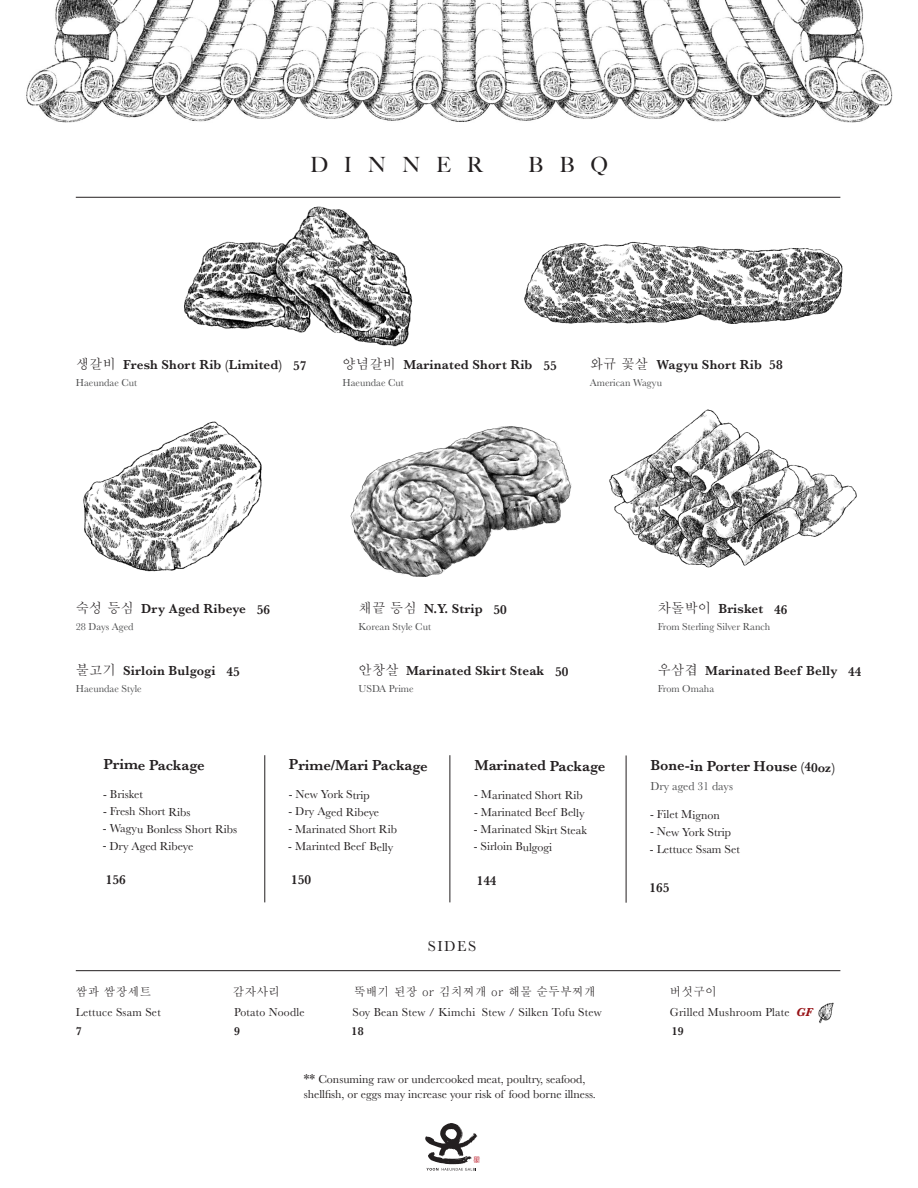
<style>
.page{position:relative;width:918px;height:1188px;background:#fff}
.page>*{position:absolute;margin:0;border:0;box-sizing:border-box;transform-origin:0 0}
.t1{font:500 21px "Big Caslon";letter-spacing:.75em;color:#231f20}
.t2{font:600 15px "Baskerville";color:#231f20}
.t3{font:15px "Baskerville";letter-spacing:.1em;color:#231f20}
.t4{font:600 13.5px "Baskerville";letter-spacing:.01em;color:#231f20}
.t5{font:12px/15px "Baskerville";color:#231f20}
.t6{font:12px "Baskerville";letter-spacing:.02em;color:#231f20}
.t7{font:12px "Baskerville";letter-spacing:-.01em;color:#4b4c4d}
.t8{font:600 12px "Baskerville";color:#231f20}
.t9{font:italic 700 12px "Baskerville";color:#971216}
.t10{font:500 11.7px "Adobe Myungjo Std";letter-spacing:.04em;color:#231f20}
.t11{font:10.5px "Baskerville";color:#4b4c4d}
.s1{font-family:"Adobe Myungjo Std";font-weight:500}
.s2{font-size:13.5px}
</style>
<div class="page">
<img style="left:172px;top:196px;width:260px;height:151px">
<svg style="left:425px;top:1123px;width:55px;height:48px"></svg>
<img style="left:83px;top:421px;width:179px;height:151px">
<img style="left:609px;top:409px;width:248px;height:159px">
<img style="left:524px;top:242px;width:319px;height:82px">
<img style="left:26px;top:0;width:867px;height:123px">
<hr style="left:264px;top:755px;width:1px;height:147px;background:#231f20">
<hr style="left:450px;top:755px;width:1px;height:147px;background:#231f20">
<hr style="left:76px;top:970px;width:764px;height:1px;background:#231f20">
<hr style="left:76px;top:197px;width:764px;height:1px;background:#231f20">
<img style="left:818px;top:1003px;width:16px;height:20px">
<hr style="left:626px;top:755px;width:1px;height:148px;background:#231f20">
<img style="left:350px;top:426px;width:222px;height:151px">
<p class="t1" style="left:310px;top:148px;width:174px">DINNER</p>
<p class="t1" style="left:528px;top:148px;width:81px">BBQ</p>
<p class="t4" style="left:76px;top:355px;width:232px"><span class="s1">생갈비</span> Fresh Short Rib (Limited) 57</p>
<p class="t11" style="left:76px;top:376px;width:63px">Haeundae Cut</p>
<p class="t4" style="left:343px;top:355px;width:216px"><span class="s1">양념갈비</span> Marinated Short Rib 55</p>
<p class="t11" style="left:343px;top:376px;width:63px">Haeundae Cut</p>
<p class="t4" style="left:590px;top:355px;width:194px"><span class="s1">와규 꽃살</span> Wagyu Short Rib 58</p>
<p class="t11" style="left:590px;top:376px;width:74px">American Wagyu</p>
<p class="t4" style="left:76px;top:599px;width:196px"><span class="s1">숙성 등심</span> Dry Aged Ribeye 56</p>
<p class="t11" style="left:76px;top:620px;width:59px">28 Days Aged</p>
<p class="t4" style="left:76px;top:661px;width:165px"><span class="s1">불고기</span> Sirloin Bulgogi 45</p>
<p class="t11" style="left:76px;top:682px;width:67px">Haeundae Style</p>
<p class="t4" style="left:359px;top:599px;width:150px"><span class="s1">채끝 등심</span> N.Y. Strip 50</p>
<p class="t11" style="left:359px;top:620px;width:74px">Korean Style Cut</p>
<p class="t4" style="left:359px;top:661px;width:211px"><span class="s1">안창살</span> Marinated Skirt Steak 50</p>
<p class="t11" style="left:359px;top:682px;width:57px">USDA Prime</p>
<p class="t4" style="left:658px;top:599px;width:131px"><span class="s1">차돌박이</span> Brisket 46</p>
<p class="t11" style="left:658px;top:620px;width:114px">From Sterling Silver Ranch</p>
<p class="t4" style="left:658px;top:661px;width:205px"><span class="s1">우삼겹</span> Marinated Beef Belly 44</p>
<p class="t11" style="left:658px;top:682px;width:58px">From Omaha</p>
<p class="t2" style="left:103px;top:754px;width:103px">Prime Package</p>
<p class="t5" style="left:103px;top:787px;width:41px">- Brisket</p>
<p class="t5" style="left:103px;top:804px;width:89px">- Fresh Short Ribs</p>
<p class="t5" style="left:103px;top:822px;width:136px">- Wagyu Bonless Short Ribs</p>
<p class="t5" style="left:103px;top:839px;width:92px">- Dry Aged Ribeye</p>
<p class="t2" style="left:289px;top:755px;width:140px">Prime/Mari Package</p>
<p class="t5" style="left:289px;top:787px;width:83px">- New York Strip</p>
<p class="t5" style="left:289px;top:804px;width:92px">- Dry Aged Ribeye</p>
<p class="t5" style="left:288px;top:822px;width:110px">- Marinated Short Rib</p>
<p class="t5" style="left:288px;top:839px;width:106px">- Marinted Beef Belly</p>
<p class="t2" style="left:474px;top:755px;width:133px">Marinated Package</p>
<p class="t5" style="left:474px;top:788px;width:110px">- Marinated Short Rib</p>
<p class="t5" style="left:474px;top:805px;width:112px">- Marinated Beef Belly</p>
<p class="t5" style="left:474px;top:822px;width:115px">- Marinated Skirt Steak</p>
<p class="t5" style="left:474px;top:839px;width:80px">- Sirloin Bulgogi</p>
<p class="t3" style="left:428px;top:937px;width:50px">SIDES</p>
<p class="t2" style="left:651px;top:755px;width:148px">Bone-in Porter House</p>
<p class="t4" style="left:801px;top:757px;width:36px;rotate:1deg">(40oz)</p>
<p class="t7" style="left:650px;top:778px;width:84px">Dry aged 31 days</p>
<p class="t5" style="left:650px;top:807px;width:71px">- Filet Mignon</p>
<p class="t5" style="left:650px;top:825px;width:83px">- New York Strip</p>
<p class="t5" style="left:650px;top:842px;width:91px">- Lettuce Ssam Set</p>
<p class="t10" style="left:76px;top:985px;width:77px">쌈과 쌈장세트</p>
<p class="t10" style="left:233px;top:985px;width:49px">감자사리</p>
<p class="t10" style="left:354px;top:985px;width:243px">뚝배기 된장 or 김치찌개 or 해물 순두부찌개</p>
<p class="t10" style="left:670px;top:985px;width:49px">버섯구이</p>
<p class="t6" style="left:76px;top:1004px;width:86px">Lettuce Ssam Set</p>
<p class="t6" style="left:234px;top:1004px;width:72px">Potato Noodle</p>
<p class="t6" style="left:352px;top:1004px;width:251px">Soy Bean Stew / Kimchi Stew / Silken Tofu Stew</p>
<p class="t6" style="left:670px;top:1004px;width:121px">Grilled Mushroom Plate</p>
<p class="t8" style="left:76px;top:1023px;width:7px">7</p>
<p class="t8" style="left:234px;top:1023px;width:7px">9</p>
<p class="t8" style="left:352px;top:1023px;width:13px">18</p>
<p class="t8" style="left:672px;top:1023px;width:13px">19</p>
<p class="t9" style="left:796px;top:1004px;width:18px">GF</p>
<p class="t5" style="left:304px;top:1072px;width:294px"><span class="s2">**</span> Consuming raw or undercooked meat, poultry, seafood, shellfish, or eggs may increase your risk of food borne illness.</p>
</div>
